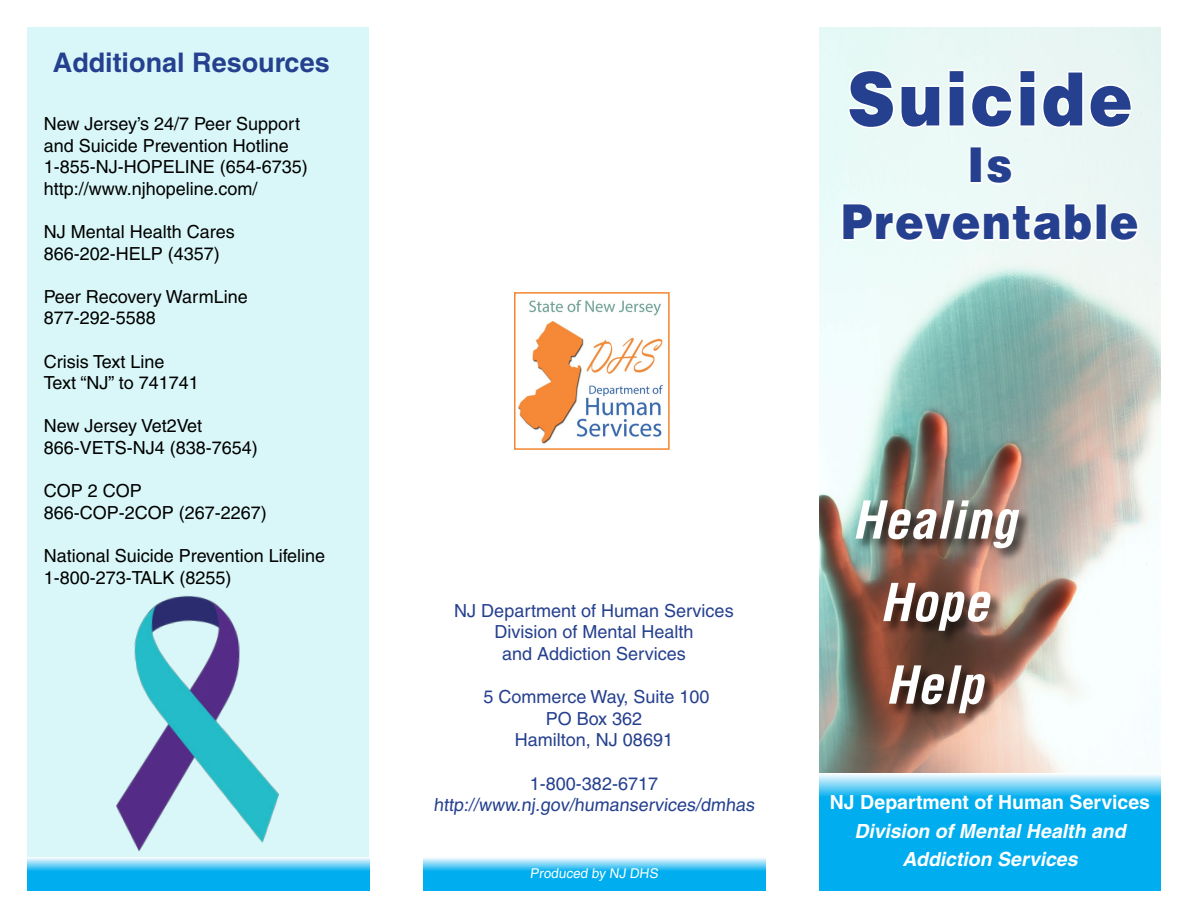
<style>
.page{position:relative;width:1188px;height:918px;background:#fff}
.page>*{position:absolute;margin:0;border:0;box-sizing:border-box;transform-origin:0 0}
.t1{font:900 73.5px "Helvetica";letter-spacing:.045em;color:#25408f;scale:.9 1}
.t2{font:italic 700 condensed 51px/82.5px "Helvetica";letter-spacing:.01em;color:#fff;text-align:center}
.t3{font:900 48px/57px "Helvetica";letter-spacing:.04em;color:#25408f;text-align:center;scale:.9 1}
.t4{font:700 27px "Helvetica";color:#25408f}
.t5{font:italic 700 19.5px/28.5px "Helvetica";color:#fff;text-align:center}
.t6{font:700 19.5px "Helvetica";color:#fff}
.t7{font:18px/21.6px "Helvetica";color:#000}
.t8{font:18px/21.6px "Helvetica";color:#25408f;text-align:center}
.t9{font:13.5px "Helvetica";color:#fff}
</style>
<div class="page">
<svg style="left:819px;top:774px;width:342px;height:117px;background:#18b5f0"></svg>
<img style="left:819px;top:27px;width:342px;height:746px">
<svg style="left:423px;top:858px;width:342px;height:33px;background:#30bdf1"></svg>
<div style="left:27px;top:27px;width:342px;height:830px;background:#d9f7f8"></div>
<svg style="left:846px;top:68px;width:288px;height:62px"></svg>
<div style="left:969px;top:146px;width:13px;height:38px;border:3px solid #fff"></div>
<svg style="left:984px;top:154px;width:30px;height:32px"></svg>
<svg style="left:841px;top:202px;width:253px;height:41px"></svg>
<div style="left:1095px;top:203px;width:12px;height:38px;border:3px solid #fff"></div>
<svg style="left:1108px;top:211px;width:33px;height:32px"></svg>
<div style="left:855px;top:499px;width:178px;height:228px;background:#000;opacity:.75"></div>
<img style="left:518px;top:300px;width:145px;height:144px">
<svg style="left:27px;top:858px;width:342px;height:33px;background:#30bdf1"></svg>
<div style="left:514px;top:292px;width:156px;height:158px;border:2px solid #f38531"></div>
<img style="left:116px;top:595px;width:164px;height:256px">
<h3 class="t4" style="left:53px;top:47px;width:278px">Additional Resources</h3>
<p class="t7" style="left:44px;top:113px;width:266px">New Jersey’s 24/7 Peer Support and Suicide Prevention Hotline<br>1-855-NJ-HOPELINE (654-6735) http://www.njhopeline.com/</p>
<p class="t7" style="left:44px;top:221px;width:193px">NJ Mental Health Cares<br>866-202-HELP (4357)</p>
<p class="t7" style="left:44px;top:286px;width:205px">Peer Recovery WarmLine<br>877-292-5588</p>
<p class="t7" style="left:44px;top:351px;width:157px">Crisis Text Line<br>Text “NJ” to 741741</p>
<p class="t7" style="left:44px;top:415px;width:216px">New Jersey Vet2Vet<br>866-VETS-NJ4 (838-7654)</p>
<p class="t7" style="left:44px;top:480px;width:225px">COP 2 COP<br>866-COP-2COP (267-2267)</p>
<p class="t7" style="left:44px;top:545px;width:283px">National Suicide Prevention Lifeline<br>1-800-273-TALK (8255)</p>
<h1 class="t1" style="left:847px;top:51px;width:319px">Suicide</h1>
<h3 class="t3" style="left:841px;top:136px;width:332px">Is<br>Preventable</h3>
<p class="t8" style="left:454px;top:600px;width:281px">NJ Department of Human Services<br>Division of Mental Health<br>and Addiction Services</p>
<p class="t8" style="left:483px;top:686px;width:228px">5 Commerce Way, Suite 100<br>PO Box 362<br>Hamilton, NJ 08691</p>
<p class="t8" style="left:433px;top:772px;width:325px">1-800-382-6717 http://www.nj.gov/humanservices/dmhas</p>
<p class="t9" style="left:530px;top:866px;width:131px">Produced by NJ DHS</p>
<h2 class="t2" style="left:852px;top:478px;width:166px">Healing<br>Hope<br>Help</h2>
<p class="t6" style="left:830px;top:791px;width:322px">NJ Department of Human Services</p>
<p class="t5" style="left:854px;top:816px;width:277px">Division ofMentalHealth and<br>Addiction Services</p>
</div>
